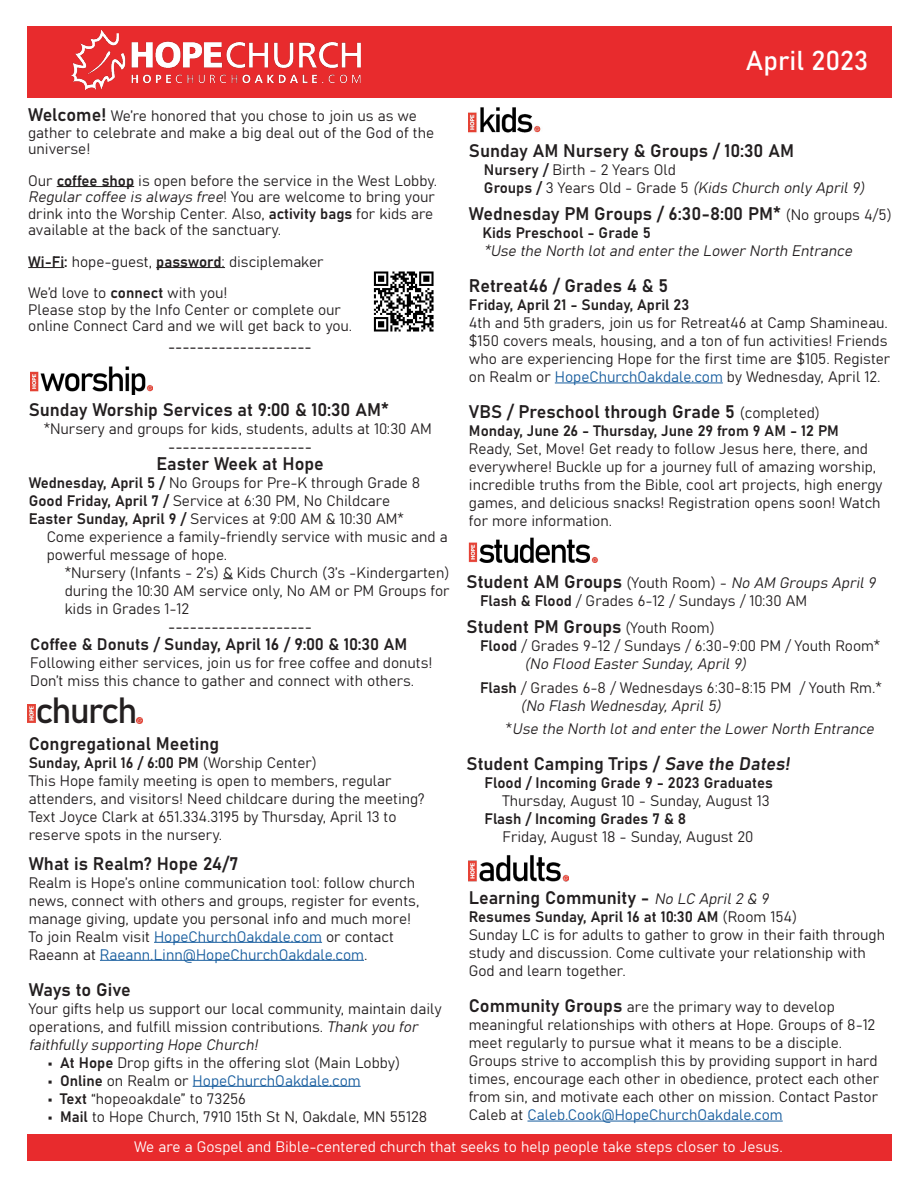
<style>
.page{position:relative;width:918px;height:1188px;background:#fff}
.page>*{position:absolute;margin:0;border:0;box-sizing:border-box;transform-origin:0 0}
.t1{font:36px "Bahnschrift";letter-spacing:-.05em;color:#231f20}
.t2{font:27px "Bahnschrift";color:#fff}
.t3{font:18px "Bahnschrift";color:#231f20}
.t4{font:16.5px "Bahnschrift";color:#231f20}
.t5{font:15px/18px "Bahnschrift";color:#231f20}
.t6{font:italic 15px "Bahnschrift";color:#231f20}
.t7{font:15px "Bahnschrift";color:#fff}
.t8{font:15px "Bahnschrift";color:#175d9e}
.s1{font-size:18px}
.s2{font-style:italic}
.s3{color:#175d9e}
.s4{color:#231f20}
.s5{font-size:15px}
.s6{font-style:normal;font-size:18px}
.s7{font-style:normal}
.s8{font-style:italic;font-size:15px}
</style>
<div class="page">
<hr style="left:527px;top:1121px;width:256px;height:1px;background:#175d9e">
<div style="left:27px;top:26px;width:864px;height:71px;background:#e82b2d"></div>
<img style="left:71px;top:29px;width:290px;height:60px">
<div style="left:27px;top:1134px;width:864px;height:27px;background:#e82b2d"></div>
<hr style="left:555px;top:383px;width:168px;height:1px;background:#175d9e">
<img style="left:469px;top:537px;width:129px;height:26px">
<img style="left:468px;top:107px;width:73px;height:26px">
<img style="left:469px;top:855px;width:99px;height:27px">
<img style="left:31px;top:366px;width:122px;height:28px">
<hr style="left:57px;top:186px;width:77px;height:1px;background:#231f20">
<hr style="left:28px;top:267px;width:36px;height:1px;background:#231f20">
<hr style="left:156px;top:267px;width:69px;height:1px;background:#231f20">
<img style="left:373px;top:271px;width:61px;height:61px">
<hr style="left:154px;top:942px;width:168px;height:1px;background:#175d9e">
<hr style="left:100px;top:960px;width:264px;height:1px;background:#175d9e">
<hr style="left:193px;top:1086px;width:168px;height:1px;background:#175d9e">
<img style="left:27px;top:704px;width:8px;height:19px">
<svg style="left:137px;top:717px;width:6px;height:6px"></svg>
<p class="t5" style="left:28px;top:107px;width:407px;line-height:16.5px"><span class="s1">Welcome!</span> We’re honored that you chose to join us as we gather to celebrate and make a big deal out of the God of the universe!</p>
<p class="t5" style="left:28px;top:171px;width:410px;line-height:16.5px">Our coffee shop is open before the service in the West Lobby.<br><span class="s2">Regularcoffee is always free</span>! Yo u a re we l c o m e t o b r i n g yo u r drink into the Worship Center. Also, activity bags for kids are</p>
<p class="t5" style="left:28px;top:220px;width:254px">available at the back of the sanctuary.</p>
<p class="t5" style="left:28px;top:252px;width:297px">Wi-Fi: hope-guest, password: disciplemaker</p>
<p class="t5" style="left:28px;top:283px;width:201px">We’d love to connect with you!</p>
<p class="t5" style="left:28px;top:300px;width:314px">Please stop by the Info Center or complete our</p>
<p class="t5" style="left:28px;top:316px;width:326px">online Connect Card and we will get back to you.</p>
<p class="t5" style="left:168px;top:337px;width:145px">--------------------</p>
<p class="t3" style="left:29px;top:396px;width:362px">Sunday Worship Services at 9:00 &amp; 10:30 AM*</p>
<p class="t5" style="left:44px;top:419px;width:390px">*Nursery and groups for kids, students, adults at 10:30 AM</p>
<p class="t5" style="left:168px;top:437px;width:145px">--------------------</p>
<p class="t3" style="left:156px;top:450px;width:169px">Easter Week at Hope</p>
<p class="t5" style="left:29px;top:473px;width:393px">Wednesday, April 5 / No Groups for Pre-K through Grade 8</p>
<p class="t5" style="left:29px;top:491px;width:363px">Good Friday, April 7 / Service at 6:30 PM, No Childcare</p>
<p class="t5" style="left:29px;top:509px;width:377px">Easter Sunday, April 9 / Services at 9:00 AM &amp; 10:30 AM*</p>
<p class="t5" style="left:47px;top:527px;width:403px">Come experience a family-friendly service with music and a powerful message of hope.</p>
<p class="t5" style="left:65px;top:563px;width:387px;text-align:justify">*Nursery (Infants - 2’s) &amp; Kids Church (3’s -Kindergarten) during the 10:30 AM service only, No AM or PM Groups for kids in Grades 1-12</p>
<p class="t5" style="left:168px;top:617px;width:145px">--------------------</p>
<p class="t4" style="left:30px;top:632px;width:379px">Coffee &amp; Donuts / Sunday, April 16 / 9:00 &amp; 10:30 AM</p>
<p class="t5" style="left:30px;top:653px;width:404px">Following either services, join us for free coffee and donuts!<br>Don’t miss this chance to gather and connect with others.</p>
<p class="t1" style="left:35px;top:683px;width:104px">church</p>
<p class="t3" style="left:29px;top:730px;width:192px">Congregational Meeting</p>
<p class="t5" style="left:29px;top:752px;width:290px">Sunday, April 16 / 6:00 PM (Worship Center)</p>
<p class="t5" style="left:29px;top:770px;width:364px">This Hope family meeting is open to members, regular</p>
<p class="t5" style="left:29px;top:788px;width:398px">attenders, and visitors! Need childcare during the meeting?<br>Text Joyce Clark at 651.334.3195 by Thursday, April 13 to</p>
<p class="t5" style="left:29px;top:824px;width:195px">reserve spots in the nursery.</p>
<p class="t3" style="left:29px;top:850px;width:211px">What is Realm? Hope 24/7</p>
<p class="t5" style="left:29px;top:872px;width:392px">Realm is Hope’s online communication tool: follow church news, connect with others and groups, register for events, manage giving, update you personal info and much more!</p>
<p class="t5" style="left:29px;top:926px;width:367px">To join Realm visit <span class="s3">HopeChurchOakdale.com</span> or contact</p>
<p class="t8" style="left:29px;top:943px;width:340px"><span class="s4">Raeann at</span> Raeann.Linn@HopeChurchOakdale.com<span class="s4">.</span></p>
<p class="t3" style="left:29px;top:976px;width:104px">Ways to Give</p>
<p class="t5" style="left:29px;top:998px;width:415px">Your gifts help us support our local community, maintain daily operations, and fulfill mission contributions. <span class="s2">Thank you for faithfully supporting Hope Church!</span></p>
<p class="t5" style="left:48px;top:1052px;width:353px">• At Hope Drop gifts in the offering slot (Main Lobby)</p>
<p class="t8" style="left:48px;top:1069px;width:314px"><span class="s4">• Online on Realm or</span> HopeChurchOakdale.com</p>
<p class="t5" style="left:48px;top:1088px;width:199px">• Text “hopeoakdale” to 73256</p>
<p class="t5" style="left:48px;top:1106px;width:381px">• Mail to Hope Church, 7910 15th St N, Oakdale, MN 55128</p>
<p class="t2" style="left:746px;top:40px;width:124px">April 2023</p>
<p class="t3" style="left:469px;top:137px;width:327px">Sunday AM Nursery &amp; Groups / 10:30 AM</p>
<p class="t5" style="left:484px;top:160px;width:193px">Nursery / Birth - 2 Years Old</p>
<p class="t5" style="left:484px;top:178px;width:386px">G ro u p s / 3 Ye a rs O l d - G ra d e 5 <span class="s2">(Kids Church only April9)</span></p>
<p class="t3" style="left:469px;top:200px;width:424px">Wednesday PM Groups / 6:30-8:00 PM* <span class="s5">(No groups 4/5)</span></p>
<p class="t5" style="left:482px;top:223px;width:170px">Kids Preschool - Grade 5</p>
<p class="t6" style="left:484px;top:240px;width:373px">*Use the North lotand enterthe LowerNorth Entrance</p>
<p class="t3" style="left:469px;top:272px;width:201px">Retreat46 / Grades 4 &amp; 5</p>
<p class="t5" style="left:469px;top:295px;width:222px">Friday, April 21 - Sunday, April 23</p>
<p class="t5" style="left:469px;top:313px;width:423px">4th and 5th graders, join us for Retreat46 at Camp Shamineau. $150 covers meals, housing, and a ton of fun activities! Friends who are experiencing Hope for the first time are $105. Register on Realm or <span class="s3">HopeChurchOakdale.com</span> by Wednesday, April 12.</p>
<p class="t3" style="left:469px;top:398px;width:353px">VBS / Preschool through Grade 5 <span class="s5">(completed)</span></p>
<p class="t5" style="left:469px;top:421px;width:371px">Monday, June 26 - Thursday, June 29 from 9 AM - 12 PM</p>
<p class="t5" style="left:469px;top:439px;width:415px">Ready, Set, Move! Get ready to follow Jesus here, there, and everywhere! Buckle up for a journey full of amazing worship, incredible truths from the Bible, cool art projects, high energy games, and delicious snacks! Registration opens soon! Watch for more information.</p>
<p class="t6" style="left:467px;top:572px;width:414px"><span class="s6">Student AM Groups</span> <span class="s7">(Youth Room) -</span> No AM Groups April9</p>
<p class="t5" style="left:480px;top:591px;width:329px">Flash &amp; Flood / Grades 6-12 / Sundays / 10:30 AM</p>
<p class="t3" style="left:467px;top:613px;width:250px">Student PM Groups <span class="s5">(Youth Room)</span></p>
<p class="t5" style="left:480px;top:636px;width:402px">Flood / Grades 9-12 / Sundays / 6:30-9:00 PM / Youth Room*</p>
<p class="t6" style="left:524px;top:653px;width:227px">(No Flood EasterSunday,April9)</p>
<p class="t5" style="left:480px;top:678px;width:403px">Flash / Grades 6-8 / Wednesdays 6:30-8:15 PM / Youth Rm.*</p>
<p class="t6" style="left:521px;top:695px;width:205px">(No Flash Wednesday,April5)</p>
<p class="t6" style="left:506px;top:717px;width:373px"><span class="s7">*</span> Use the North lotand enterthe LowerNorth Entrance</p>
<p class="t3" style="left:467px;top:750px;width:328px">Student Camping Trips / Save the Dates!</p>
<p class="t5" style="left:485px;top:772px;width:290px">Flood / Incoming Grade 9 - 2023 Graduates</p>
<p class="t5" style="left:503px;top:790px;width:269px">Thursday, August 10 - Sunday, August 13</p>
<p class="t5" style="left:485px;top:808px;width:203px">Flash / Incoming Grades 7 &amp; 8</p>
<p class="t5" style="left:503px;top:826px;width:252px">Friday, August 18 - Sunday, August 20</p>
<p class="t3" style="left:469px;top:884px;width:305px">Learning Community - <span class="s8">No LC April2 &amp; 9</span></p>
<p class="t5" style="left:469px;top:907px;width:330px">Resumes Sunday, April 16 at 10:30 AM (Room 154)</p>
<p class="t5" style="left:469px;top:925px;width:418px">Sunday LC is for adults to gather to grow in their faith through study and discussion. Come cultivate your relationship with<br>God and learn together.</p>
<p class="t5" style="left:469px;top:997px;width:368px"><span class="s1">Community Groups</span> are the primary way to develop</p>
<p class="t5" style="left:469px;top:1015px;width:408px">meaningful relationships with others at Hope. Groups of 8-12</p>
<p class="t5" style="left:469px;top:1033px;width:412px">meet regularly to pursue what it means to be a disciple.<br>Groups strive to accomplish this by providing support in hard times, encourage each other in obedience, protect each other from sin, and motivate each other on mission. Contact Pastor Caleb at <span class="s3">Caleb.Cook@HopeChurchOakdale.com</span></p>
<p class="t7" style="left:134px;top:1135px;width:650px">We are a Gospel and Bible-centered church that seeks to help people take steps closer to Jesus.</p>
</div>
